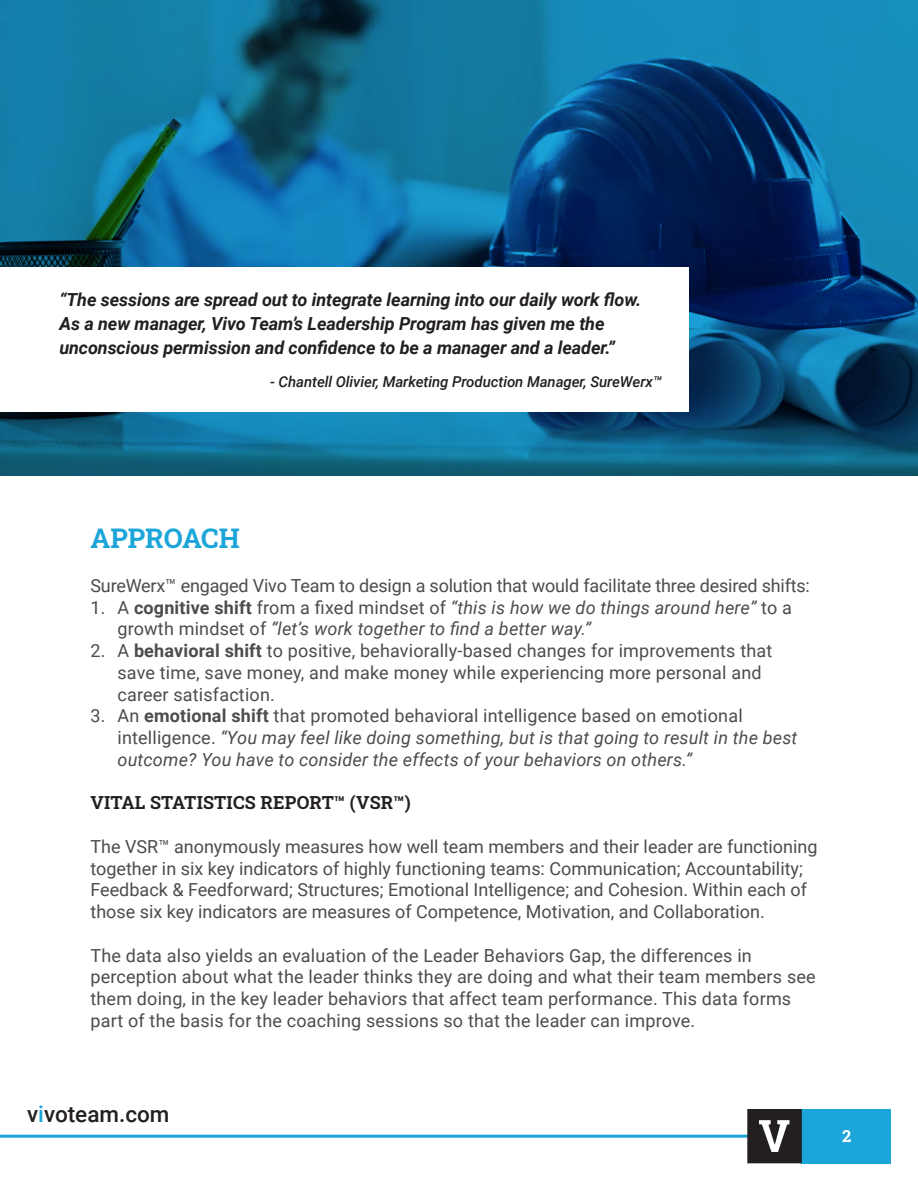
<style>
.page{position:relative;width:918px;height:1188px;background:#fff}
.page>*{position:absolute;margin:0;border:0;box-sizing:border-box;transform-origin:0 0}
.t1{font:700 27px "Roboto Slab";color:#1ba5d9}
.t2{font:500 22.5px "Roboto";color:#231f20}
.t3{font:18px/21.8px "Roboto";color:#4b4c4d}
.t4{font:italic 18px/21.8px "Roboto";letter-spacing:.01em;color:#4b4c4d}
.t5{font:italic 700 18px/24px "Roboto";letter-spacing:-.005em;color:#231f20}
.t6{font:700 18px "Roboto Slab";letter-spacing:.01em;color:#231f20}
.t7{font:700 16.5px "Roboto Slab";color:#fff}
.t8{font:italic 500 15px "Roboto";letter-spacing:-.005em;color:#231f20}
.s1{font-style:normal}
.s2{font-weight:700;font-style:normal}
.s3{font-weight:700}
.s4{color:#1ba5d9}
</style>
<div class="page">
<hr style="left:0;top:1135px;width:891px;height:3px;background:#1ba5d9">
<div style="left:802px;top:1109px;width:89px;height:54px;background:#1ba5d9"></div>
<svg style="left:747px;top:1109px;width:55px;height:54px;background:#434041"></svg>
<svg style="left:0;top:0;width:918px;height:475px;background:#0f618c"></svg>
<div style="left:0;top:268px;width:688px;height:144px;background:#fff"></div>
<p class="t5" style="left:59px;top:287px;width:583px">“The sessions are spread out to integrate learning into our daily work flow.<br>As a new manager, Vivo Team’s Leadership Program has given me the unconscious permission and confidence to be a manager and a leader.”</p>
<p class="t8" style="left:270px;top:371px;width:393px">- Chantell Olivier, Marketing Production Manager, SureWerx™</p>
<p class="t1" style="left:90px;top:520px;width:151px">APPROACH</p>
<p class="t3" style="left:90px;top:574px;width:721px">SureWerx™ engaged Vivo Team to design a solution that would facilitate three desired shifts:</p>
<p class="t4" style="left:117px;top:596px;width:676px;text-indent:-27px"><span class="s1">1. A</span> <span class="s2">cognitive shift</span> <span class="s1">from a fixed mindset of</span> “this is how we do things around here” <span class="s1">to a growth mindset of</span> “let’s work together to find a better way.”</p>
<p class="t3" style="left:117px;top:639px;width:656px;text-indent:-27px">2. A <span class="s3">behavioral shift</span> to positive, behaviorally-based changes for improvements that save time, save money, and make money while experiencing more personal and career satisfaction.</p>
<p class="t4" style="left:117px;top:705px;width:681px;text-indent:-27px"><span class="s1">3. An</span> <span class="s2">emotional shift</span> <span class="s1">that promoted behavioral intelligence based on emotional intelligence.</span> “You may feel like doing something, but is that going to result in the best outcome? You have to consider the effects of your behaviors on others.”</p>
<p class="t6" style="left:90px;top:791px;width:322px">VITAL STATISTICS REPORT™ (VSR™)</p>
<p class="t3" style="left:90px;top:835px;width:729px">The VSR™ anonymously measures how well team members and their leader are functioning together in six key indicators of highly functioning teams: Communication; Accountability; Feedback &amp; Feedforward; Structures; Emotional Intelligence; and Cohesion. Within each of those six key indicators are measures of Competence, Motivation, and Collaboration.</p>
<p class="t3" style="left:90px;top:944px;width:727px">The data also yields an evaluation of the Leader Behaviors Gap, the differences in perception about what the leader thinks they are doing and what their team members see them doing, in the key leader behaviors that affect team performance. This data forms part of the basis for the coaching sessions so that the leader can improve.</p>
<p class="t2" style="left:27px;top:1098px;width:144px">v<span class="s4">i</span>voteam.com</p>
<p class="t7" style="left:842px;top:1124px;width:11px">2</p>
</div>
